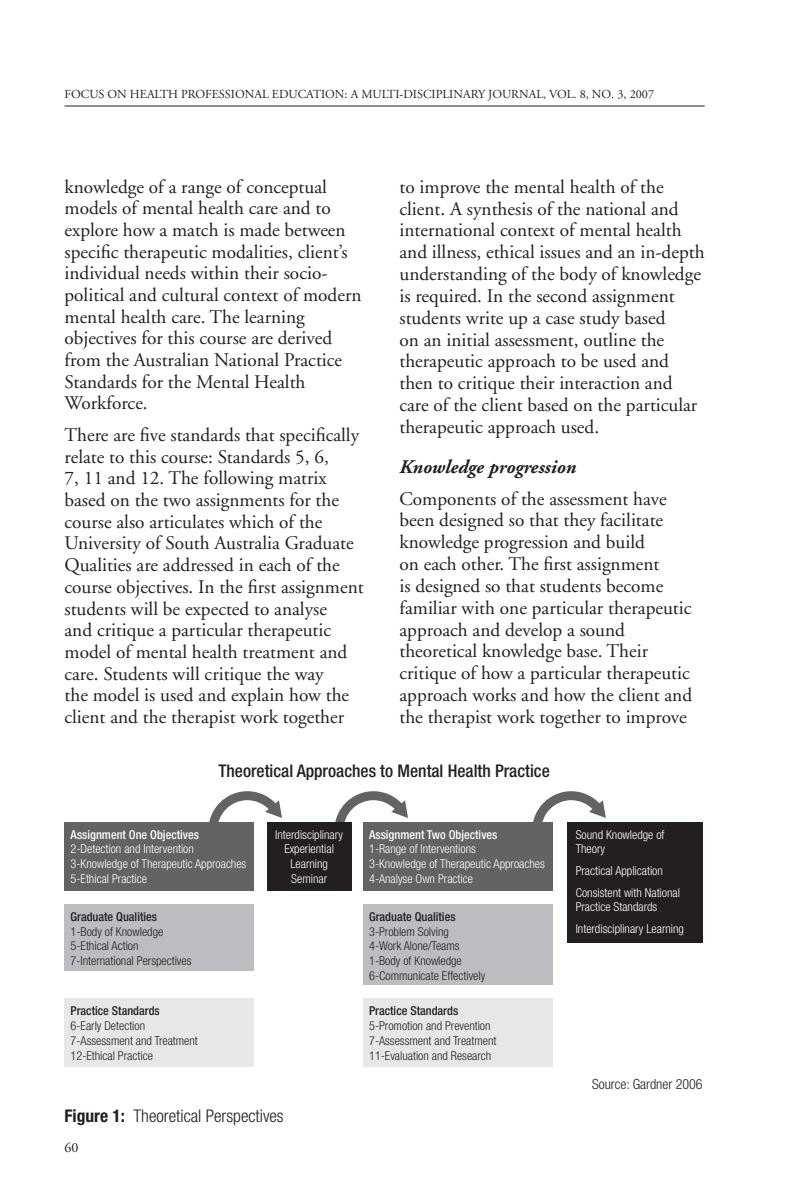
<style>
.page{position:relative;width:794px;height:1196px;background:#fff}
.page>*{position:absolute;margin:0;border:0;box-sizing:border-box;transform-origin:0 0}
.t1{font:19.25px/21.7px "Adobe Garamond";color:#231f20}
.t2{font:italic 700 19.25px "Adobe Garamond";color:#231f20}
.t3{font:500 condensed 17.5px "Helvetica Neue";color:#231f20}
.t4{font:300 condensed 17.5px "Helvetica Neue";color:#231f20}
.t5{font:300 condensed 14px "Helvetica Neue";color:#231f20}
.t6{font:14px "Adobe Garamond";color:#231f20}
.t7{font:300 condensed 12.25px/14.7px "Helvetica Neue";color:#fff}
.t8{font:300 condensed 12.25px/14.7px "Helvetica Neue";color:#231f20}
.t9{font:12.25px "Adobe Garamond";color:#231f20}
.t10{font:500 condensed 12.25px "Helvetica Neue";color:#231f20}
.t11{font:500 condensed 12.25px "Helvetica Neue";color:#fff}
.s1{font-weight:700}
</style>
<div class="page">
<hr style="left:64px;top:106px;width:640px;height:1px;background:#231f20">
<svg style="left:209px;top:791px;width:73px;height:31px"></svg>
<svg style="left:335px;top:791px;width:73px;height:39px"></svg>
<svg style="left:533px;top:791px;width:73px;height:31px"></svg>
<div style="left:64px;top:822px;width:190px;height:68px;background:#636366"></div>
<div style="left:267px;top:822px;width:84px;height:68px;background:#231f20"></div>
<div style="left:567px;top:822px;width:135px;height:120px;background:#231f20"></div>
<div style="left:64px;top:904px;width:190px;height:66px;background:#bcbdc0"></div>
<div style="left:64px;top:997px;width:190px;height:69px;background:#e6e7e9"></div>
<div style="left:363px;top:822px;width:190px;height:68px;background:#636366"></div>
<div style="left:363px;top:904px;width:190px;height:80px;background:#bcbdc0"></div>
<div style="left:363px;top:997px;width:190px;height:69px;background:#e6e7e9"></div>
<p class="t9" style="left:64px;top:88px;width:591px">FOCUS ON HEALTH PROFESSIONAL EDUCATION: A MULTI-DISCIPLINARY JOURNAL, VOL. 8, NO. 3, 2007</p>
<p class="t1" style="left:64px;top:176px;width:298px">knowledge of a range of conceptual models of mental health care and to explore how a match is made between specific therapeutic modalities, client’s individual needs within their socio&shy;political and cultural context of modern mental health care. The learning objectives for this course are derived from the Australian National Practice Standards for the Mental Health Workforce.</p>
<p class="t1" style="left:64px;top:424px;width:301px">There are five standards that specifically relate to this course: Standards 5, 6,<br>7, 11 and 12. The following matrix based on the two assignments for the course also articulates which of the University of South Australia Graduate Qualities are addressed in each of the course objectives. In the first assignment students will be expected to analyse<br>and critique a particular therapeutic model of mental health treatment and care. Students will critique the way<br>the model is used and explain how the client and the therapist work together</p>
<p class="t1" style="left:399px;top:176px;width:307px">to improve the mental health of the client. A synthesis of the national and international context of mental health and illness, ethical issues and an in-depth understanding of the body of knowledge is required. In the second assignment students write up a case study based<br>on an initial assessment, outline the therapeutic approach to be used and then to critique their interaction and care of the client based on the particular therapeutic approach used.</p>
<p class="t2" style="left:399px;top:456px;width:178px">Knowledge progression</p>
<p class="t1" style="left:399px;top:488px;width:294px">Components of the assessment have been designed so that they facilitate knowledge progression and build<br>on each other. The first assignment<br>is designed so that students become familiar with one particular therapeutic approach and develop a sound theoretical knowledge base. Their critique of how a particular therapeutic approach works and how the client and the therapist work together to improve</p>
<p class="t3" style="left:218px;top:760px;width:333px">Theoretical Approaches to Mental Health Practice</p>
<p class="t11" style="left:71px;top:827px;width:130px">Assignment One Objectives</p>
<p class="t7" style="left:71px;top:841px;width:177px">2-Detection and Intervention<br>3-Knowledge of Therapeutic Approaches<br>5-Ethical Practice</p>
<p class="t10" style="left:71px;top:909px;width:88px">Graduate Qualities</p>
<p class="t8" style="left:71px;top:923px;width:122px">1-Body of Knowledge<br>5-Ethical Action<br>7-International Perspectives</p>
<p class="t10" style="left:71px;top:1003px;width:91px">Practice Standards</p>
<p class="t8" style="left:71px;top:1018px;width:129px">6-Early Detection<br>7-Assessment and Treatment<br>12-Ethical Practice</p>
<p class="t7" style="left:275px;top:826px;width:69px;text-align:center">Interdisciplinary<br>Experiential<br>Learning<br>Seminar</p>
<p class="t4" style="left:64px;top:1105px;width:221px"><span class="s1">Figure 1:</span> Theoretical Perspectives</p>
<p class="t6" style="left:64px;top:1139px;width:15px">60</p>
<p class="t11" style="left:369px;top:827px;width:130px">Assignment Two Objectives</p>
<p class="t7" style="left:369px;top:841px;width:177px">1-Range of Interventions<br>3-Knowledge of Therapeutic Approaches<br>4-Analyse Own Practice</p>
<p class="t10" style="left:369px;top:909px;width:88px">Graduate Qualities</p>
<p class="t8" style="left:369px;top:923px;width:118px">3-Problem Solving<br>4-Work Alone/Teams<br>1-Body of Knowledge<br>6-Communicate Effectively</p>
<p class="t10" style="left:369px;top:1003px;width:91px">Practice Standards</p>
<p class="t8" style="left:369px;top:1018px;width:129px">5-Promotion and Prevention<br>7-Assessment and Treatment<br>11-Evaluation and Research</p>
<p class="t7" style="left:575px;top:826px;width:90px">Sound Knowledge of<br>Theory</p>
<p class="t7" style="left:575px;top:859px;width:106px;line-height:21.7px">Practical Application<br>Consistent with National</p>
<p class="t7" style="left:575px;top:896px;width:110px;line-height:21.7px">Practice Standards<br>Interdisciplinary Learning</p>
<p class="t5" style="left:592px;top:1076px;width:112px">Source: Gardner 2006</p>
</div>
